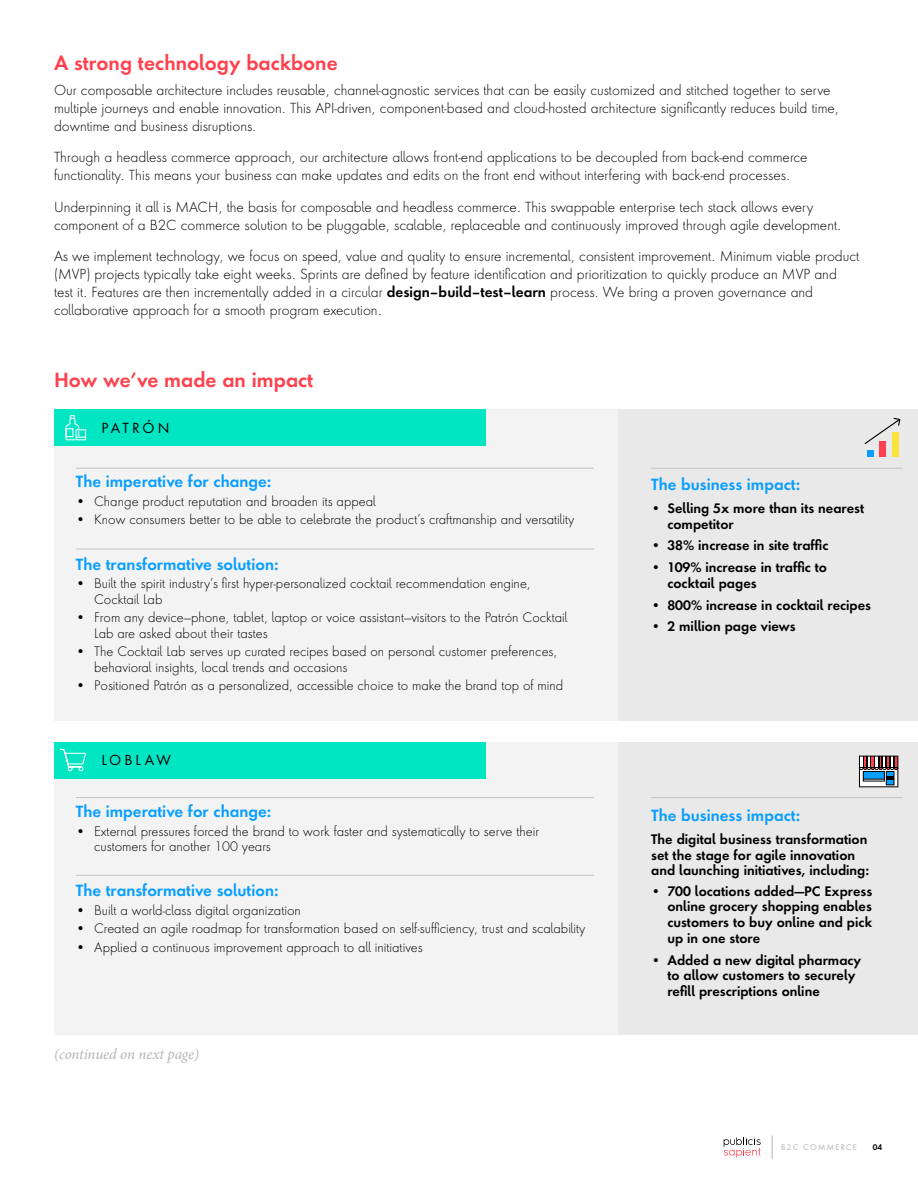
<style>
.page{position:relative;width:918px;height:1188px;background:#fff}
.page>*{position:absolute;margin:0;border:0;box-sizing:border-box;transform-origin:0 0}
.Subhead{font:600 18.9px "Futura Next";color:#ff404d}
.Chart_Blue_Subheads{font:600 15px "Futura Next";color:#089eff}
.t1{font:italic 15px "Minion Pro";letter-spacing:-.005em;color:#b4b4b4}
.Body_Copy{font:300 13.5px/18px "Futura Next";color:#000}
.t2{font:13.5px "Futura Next";letter-spacing:.215em;color:#000}
.t3{font:300 12.75px/15.8px "Futura Next";color:#000}
.Chart_Bold_Copy{font:600 12.75px/15.8px "Futura Next";color:#000}
.t4{font:7.5px "Futura Next";letter-spacing:.175em;color:#b4b4b4}
.t5{font:600 7.5px "Futura Next";color:#000}
.s1{font-weight:600}
</style>
<div class="page">
<div style="left:54px;top:410px;width:864px;height:311px;background:#f3f3f3"></div>
<div style="left:54px;top:742px;width:864px;height:293px;background:#f3f3f3"></div>
<div style="left:54px;top:410px;width:432px;height:36px;background:#00e6c3"></div>
<div style="left:54px;top:742px;width:432px;height:36px;background:#00e6c3"></div>
<div style="left:619px;top:410px;width:299px;height:311px;background:#e9e9e9"></div>
<div style="left:619px;top:742px;width:299px;height:293px;background:#e9e9e9"></div>
<hr style="left:76px;top:468px;width:518px;height:1px;background:#c3c3c3">
<hr style="left:76px;top:797px;width:518px;height:1px;background:#c3c3c3">
<hr style="left:76px;top:549px;width:518px;height:1px;background:#c3c3c3">
<hr style="left:76px;top:875px;width:518px;height:1px;background:#c3c3c3">
<hr style="left:651px;top:468px;width:252px;height:1px;background:#c3c3c3">
<hr style="left:651px;top:797px;width:252px;height:1px;background:#c3c3c3">
<svg style="left:60px;top:749px;width:26px;height:22px"></svg>
<svg style="left:65px;top:415px;width:22px;height:26px"></svg>
<svg style="left:724px;top:1138px;width:37px;height:20px"></svg>
<svg style="left:772px;top:1136px;width:1px;height:23px"></svg>
<div style="left:867px;top:450px;width:7px;height:7px;background:#089eff"></div>
<div style="left:880px;top:441px;width:6px;height:16px;background:#ff404d"></div>
<div style="left:892px;top:432px;width:7px;height:25px;background:#fce33b"></div>
<svg style="left:865px;top:418px;width:35px;height:26px"></svg>
<svg style="left:859px;top:756px;width:39px;height:31px"></svg>
<p class="Subhead" style="left:54px;top:50px;width:285px">A strong technology backbone</p>
<p class="Body_Copy" style="left:54px;top:81px;width:787px">Our composable architecture includes reusable, channel-agnostic services that can be easily customized and stitched together to serve multiple journeys and enable innovation. This API-driven, component-based and cloud-hosted architecture significantly reduces build time, downtime and business disruptions.</p>
<p class="Body_Copy" style="left:54px;top:149px;width:755px">Through a headless commerce approach, our architecture allows front-end applications to be decoupled from back-end commerce functionality. This means your business can make updates and edits on the front end without interfering with back-end processes.</p>
<p class="Body_Copy" style="left:54px;top:198px;width:789px">Underpinning it all is MACH, the basis for composable and headless commerce. This swappable enterprise tech stack allows every component of a B2C commerce solution to be pluggable, scalable, replaceable and continuously improved through agile development.</p>
<p class="Body_Copy" style="left:54px;top:248px;width:807px">As we implement technology, we focus on speed, value and quality to ensure incremental, consistent improvement. Minimum viable product (MVP) projects typically take eight weeks. Sprints are defined by feature identification and prioritization to quickly produce an MVP and<br>test it. Features are then incrementally added in a circular <span class="s1">design–build–test–learn</span> process. We bring a proven governance and collaborative approach for a smooth program execution.</p>
<p class="Subhead" style="left:54px;top:367px;width:261px">How we’ve made an impact</p>
<p class="t2" style="left:101px;top:418px;width:70px">PATRÓN</p>
<p class="Chart_Blue_Subheads" style="left:76px;top:472px;width:197px">The imperative for change:</p>
<p class="t3" style="left:76px;top:494px;width:302px">• Change product reputation and broaden its appeal</p>
<p class="t3" style="left:76px;top:512px;width:500px">• Know consumers better to be able to celebrate the product’s craftmanship and versatility</p>
<p class="Chart_Blue_Subheads" style="left:76px;top:554px;width:204px">The transformative solution:</p>
<p class="t3" style="left:94px;top:576px;width:438px;text-indent:-18px">• Built the spirit industry’s first hyper-personalized cocktail recommendation engine,<br>Cocktail Lab</p>
<p class="t3" style="left:94px;top:610px;width:475px;text-indent:-18px">• From any device—phone, tablet, laptop or voice assistant—visitors to the Patrón Cocktail<br>Lab are asked about their tastes</p>
<p class="t3" style="left:94px;top:644px;width:465px;text-indent:-18px">• The Cocktail Lab serves up curated recipes based on personal customer preferences, behavioral insights, local trends and occasions</p>
<p class="t3" style="left:76px;top:678px;width:489px">• Positioned Patrón as a personalized, accessible choice to make the brand top of mind</p>
<p class="t2" style="left:101px;top:750px;width:71px">LOBLAW</p>
<p class="Chart_Blue_Subheads" style="left:76px;top:801px;width:197px">The imperative for change:</p>
<p class="t3" style="left:94px;top:823px;width:447px;text-indent:-18px">• External pressures forced the brand to work faster and systematically to serve their customers for another 100 years</p>
<p class="Chart_Blue_Subheads" style="left:76px;top:881px;width:204px">The transformative solution:</p>
<p class="t3" style="left:76px;top:903px;width:227px">• Built a world-class digital organization</p>
<p class="t3" style="left:76px;top:921px;width:511px">• Created an agile roadmap for transformation based on self-sufficiency, trust and scalability</p>
<p class="t3" style="left:76px;top:939px;width:348px">• Applied a continuous improvement approach to all initiatives</p>
<p class="t1" style="left:54px;top:1044px;width:147px">(continued on next page)</p>
<p class="Chart_Blue_Subheads" style="left:651px;top:475px;width:151px">The business impact:</p>
<p class="Chart_Bold_Copy" style="left:667px;top:500px;width:198px;text-indent:-16px">• Selling 5x more than its nearest competitor</p>
<p class="Chart_Bold_Copy" style="left:651px;top:538px;width:179px">• 38% increase in site traffic</p>
<p class="Chart_Bold_Copy" style="left:667px;top:559px;width:161px;text-indent:-16px">• 109% increase in traffic to cocktail pages</p>
<p class="Chart_Bold_Copy" style="left:651px;top:597px;width:221px">• 800% increase in cocktail recipes</p>
<p class="Chart_Bold_Copy" style="left:651px;top:619px;width:146px">• 2 million page views</p>
<p class="Chart_Blue_Subheads" style="left:651px;top:806px;width:151px">The business impact:</p>
<p class="Chart_Bold_Copy" style="left:651px;top:831px;width:220px">The digital business transformation set the stage for agile innovation and launching initiatives, including:</p>
<p class="Chart_Bold_Copy" style="left:667px;top:883px;width:206px;text-align:justify;text-indent:-16px">• 700 locations added—PC Express online grocery shopping enables customers to buy online and pick up in one store</p>
<p class="Chart_Bold_Copy" style="left:667px;top:952px;width:195px;text-indent:-16px">• Added a new digital pharmacy to allow customers to securely refill prescriptions online</p>
<p class="t4" style="left:781px;top:1142px;width:77px">B2C COMMERCE</p>
<p class="t5" style="left:873px;top:1142px;width:11px">04</p>
</div>
